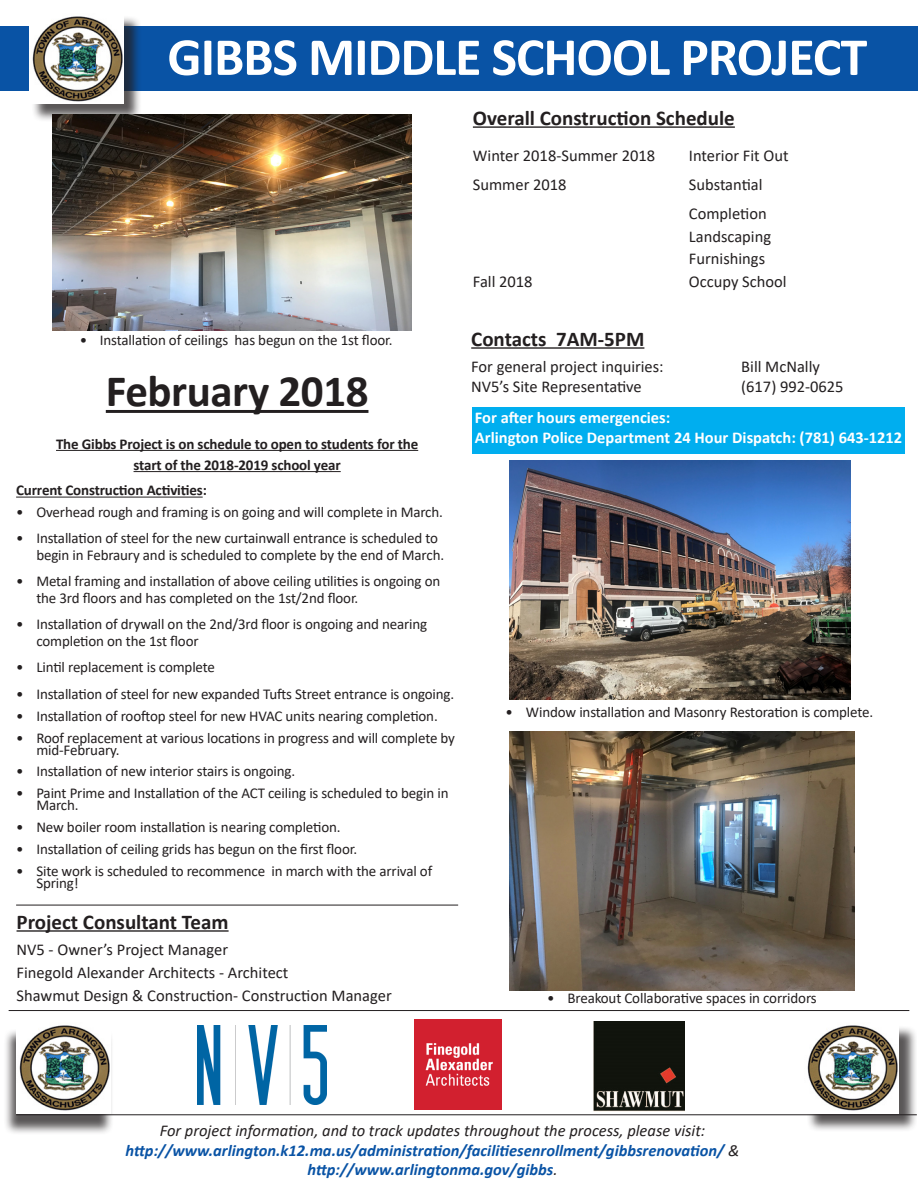
<style>
.page{position:relative;width:918px;height:1188px;background:#fff}
.page>*{position:absolute;margin:0;border:0;box-sizing:border-box;transform-origin:0 0}
.t1{font:700 54px "Calibri";letter-spacing:-.02em;color:#fff}
.t2{font:700 45px "Calibri";letter-spacing:-.01em;color:#231f20}
.t3{font:700 21px "Calibri";color:#231f20}
.t4{font:16.5px "Calibri";color:#231f20}
.t5{font:italic 700 16.5px "Calibri";color:#0953a5}
.t6{font:700 16.5px "Calibri";color:#fff}
.t7{font:italic 16.5px "Calibri";color:#231f20}
.t8{font:15px/16.5px "Calibri";letter-spacing:-.01em;color:#231f20}
.t9{font:700 15px "Calibri";letter-spacing:-.01em;color:#231f20}
.s1{font-weight:400;color:#231f20}
</style>
<div class="page">
<hr style="left:9px;top:1010px;width:900px;height:1px;background:#231f20">
<hr style="left:16px;top:1115px;width:901px;height:1px;background:#231f20">
<img style="left:198px;top:1025px;width:128px;height:80px">
<img style="left:414px;top:1020px;width:88px;height:89px">
<div style="left:3px;top:1028px;width:110px;height:107px;background:#231f20;opacity:.75"></div>
<img style="left:16px;top:1025px;width:95px;height:88px">
<img style="left:593px;top:1021px;width:92px;height:91px">
<div style="left:807px;top:1025px;width:110px;height:107px;background:#231f20;opacity:.75"></div>
<img style="left:807px;top:1025px;width:92px;height:88px">
<div style="left:0;top:26px;width:918px;height:65px;background:#0953a5"></div>
<div style="left:473px;top:407px;width:432px;height:47px;background:#00aeef"></div>
<div style="left:31px;top:15px;width:111px;height:107px;background:#231f20;opacity:.75"></div>
<img style="left:29px;top:15px;width:95px;height:89px">
<hr style="left:471px;top:347px;width:173px;height:2px;background:#231f20">
<hr style="left:17px;top:930px;width:212px;height:2px;background:#231f20">
<hr style="left:106px;top:410px;width:262px;height:3px;background:#231f20">
<hr style="left:56px;top:450px;width:362px;height:1px;background:#231f20">
<hr style="left:134px;top:471px;width:207px;height:1px;background:#231f20">
<hr style="left:16px;top:497px;width:187px;height:1px;background:#231f20">
<hr style="left:473px;top:126px;width:262px;height:2px;background:#231f20">
<hr style="left:16px;top:905px;width:442px;height:1px;background:#231f20">
<img style="left:510px;top:460px;width:340px;height:240px">
<img style="left:53px;top:115px;width:359px;height:215px">
<img style="left:510px;top:732px;width:344px;height:258px">
<p class="t1" style="left:167px;top:19px;width:701px">GIBBS MIDDLE SCHOOL PROJECT</p>
<p class="t8" style="left:80px;top:331px;width:314px">• Installation of ceilings has begun on the 1st floor.</p>
<p class="t2" style="left:106px;top:360px;width:264px">February 2018</p>
<p class="t9" style="left:56px;top:433px;width:364px">The Gibbs Project is on schedule to open to students for the</p>
<p class="t9" style="left:134px;top:454px;width:209px">start of the 2018-2019 school year</p>
<p class="t9" style="left:16px;top:480px;width:192px">Current Construction Activities:</p>
<p class="t8" style="left:16px;top:503px;width:428px">• Overhead rough and framing is on going and will complete in March.</p>
<p class="t8" style="left:36px;top:529px;width:409px;text-indent:-20px">• Installation of steel for the new curtainwall entrance is scheduled to begin in Febraury and is scheduled to complete by the end of March.</p>
<p class="t8" style="left:36px;top:572px;width:405px;text-indent:-20px">• Metal framing and installation of above ceiling utilities is ongoing on the 3rd floors and has completed on the 1st/2nd floor.</p>
<p class="t8" style="left:36px;top:615px;width:393px;text-indent:-20px">• Installation of drywall on the 2nd/3rd floor is ongoing and nearing completion on the 1st floor</p>
<p class="t8" style="left:16px;top:658px;width:200px">• Lintil replacement is complete</p>
<p class="t8" style="left:16px;top:685px;width:440px">• Installation of steel for new expanded Tufts Street entrance is ongoing.</p>
<p class="t8" style="left:16px;top:707px;width:423px">• Installation of rooftop steel for new HVAC units nearing completion.</p>
<p class="t8" style="left:36px;top:731px;width:420px;line-height:12px;text-indent:-20px">• Roof replacement at various locations in progress and will complete by mid-February.</p>
<p class="t8" style="left:16px;top:763px;width:281px">• Installation of new interior stairs is ongoing.</p>
<p class="t8" style="left:36px;top:787px;width:414px;line-height:12px;text-indent:-20px">• Paint Prime and Installation of the ACT ceiling is scheduled to begin in<br>March.</p>
<p class="t8" style="left:16px;top:819px;width:326px">• New boiler room installation is nearing completion.</p>
<p class="t8" style="left:16px;top:841px;width:343px">• Installation of ceiling grids has begun on the first floor.</p>
<p class="t8" style="left:36px;top:865px;width:397px;line-height:12px;text-indent:-20px">• Site work is scheduled to recommence in march with the arrival of<br>Spring!</p>
<p class="t3" style="left:17px;top:907px;width:214px">Project Consultant Team</p>
<p class="t4" style="left:17px;top:938px;width:213px">NV5 - Owner’s Project Manager</p>
<p class="t4" style="left:17px;top:961px;width:273px">Finegold Alexander Architects - Architect</p>
<p class="t4" style="left:17px;top:984px;width:377px">Shawmut Design &amp; Construction- Construction Manager</p>
<p class="t3" style="left:473px;top:103px;width:264px">Overall Construction Schedule</p>
<p class="t4" style="left:473px;top:144px;width:184px">Winter 2018-Summer 2018</p>
<p class="t4" style="left:689px;top:144px;width:101px">Interior Fit Out</p>
<p class="t4" style="left:473px;top:173px;width:95px">Summer 2018</p>
<p class="t4" style="left:689px;top:173px;width:75px">Substantial</p>
<p class="t4" style="left:689px;top:202px;width:79px">Completion</p>
<p class="t4" style="left:689px;top:225px;width:84px">Landscaping</p>
<p class="t4" style="left:689px;top:247px;width:78px">Furnishings</p>
<p class="t4" style="left:473px;top:270px;width:61px">Fall 2018</p>
<p class="t4" style="left:689px;top:270px;width:99px">Occupy School</p>
<p class="t3" style="left:471px;top:324px;width:175px">Contacts 7AM-5PM</p>
<p class="t4" style="left:471px;top:355px;width:194px">For general project inquiries:</p>
<p class="t4" style="left:741px;top:355px;width:80px">Bill McNally</p>
<p class="t4" style="left:471px;top:375px;width:172px">NV5’s Site Representative</p>
<p class="t4" style="left:741px;top:375px;width:104px">(617) 992-0625</p>
<p class="t6" style="left:475px;top:406px;width:197px">For after hours emergencies:</p>
<p class="t6" style="left:475px;top:426px;width:429px">Arlington Police Department 24 Hour Dispatch: (781) 643-1212</p>
<p class="t8" style="left:506px;top:704px;width:369px">• Window installation and Masonry Restoration is complete.</p>
<p class="t8" style="left:547px;top:989px;width:271px">• Breakout Collaborative spaces in corridors</p>
<p class="t7" style="left:160px;top:1119px;width:547px">For project information, and to track updates throughout the process, please visit:</p>
<p class="t5" style="left:126px;top:1138px;width:615px">http://www.arlington.k12.ma.us/administration/facilitiesenrollment/gibbsrenovation/ <span class="s1">&amp;</span></p>
<p class="t5" style="left:307px;top:1158px;width:252px">http://www.arlingtonma.gov/gibbs<span class="s1">.</span></p>
</div>
